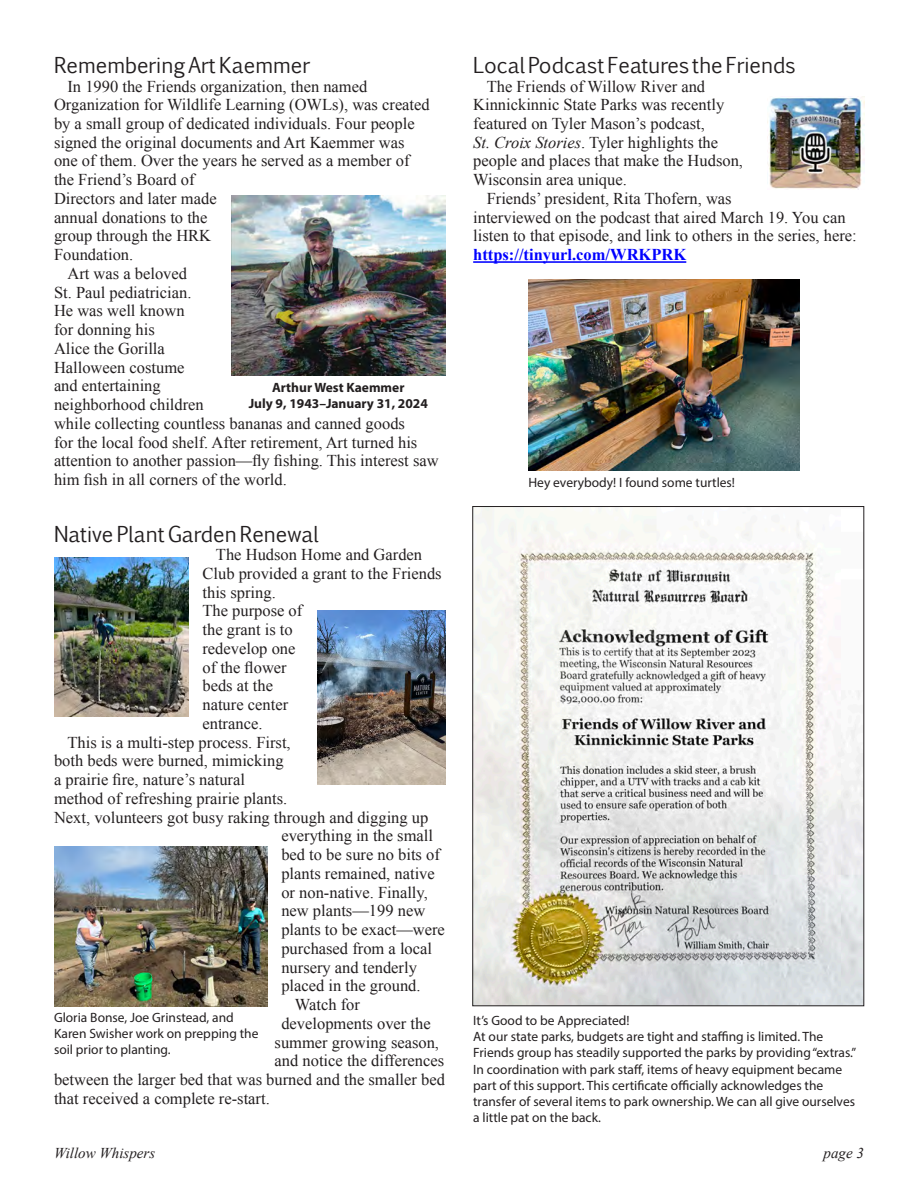
<style>
.page{position:relative;width:918px;height:1188px;background:#fff}
.page>*{position:absolute;margin:0;border:0;box-sizing:border-box;transform-origin:0 0}
.Headlines{font:21px "Euphemia UCAS";color:#231f20}
.Body_text{font:16.5px/18.8px "Times New Roman";color:#231f20}
.t1{font:italic 15px "Times New Roman";color:#231f20}
.PhotoCaption{font:13.5px/16.2px "Myriad Pro";color:#231f20}
.PhotoCaption-2{font:700 13.5px "Myriad Pro";color:#231f20}
.s1{font-style:italic}
.s2{font-weight:700;color:#00f}
</style>
<div class="page">
<hr style="left:473px;top:261px;width:213px;height:2px;background:#00f">
<img style="left:231px;top:195px;width:215px;height:181px">
<img style="left:768px;top:96px;width:97px;height:93px">
<img style="left:475px;top:508px;width:387px;height:496px">
<img style="left:528px;top:280px;width:272px;height:191px">
<img style="left:54px;top:846px;width:214px;height:160px">
<img style="left:317px;top:610px;width:129px;height:175px">
<img style="left:55px;top:557px;width:134px;height:160px">
<p class="Headlines" style="left:54px;top:50px;width:258px">Remembering Art Kaemmer</p>
<p class="Body_text" style="left:54px;top:76px;width:377px;text-indent:13px">In 1990 the Friends organization, then named Organization for Wildlife Learning (OWLs), was created by a small group of dedicated individuals. Four people signed the original documents and Art Kaemmer was one of them. Over the years he served as a member of the Friend’s Board of<br>Directors and later made<br>annual donations to the<br>group through the HRK<br>Foundation.</p>
<p class="Body_text" style="left:54px;top:264px;width:386px;text-indent:13px">Art was a beloved<br>St. Paul pediatrician.<br>He was well known<br>for donning his<br>Alice the Gorilla<br>Halloween costume<br>and entertaining<br>neighborhood children<br>while collecting countless bananas and canned goods<br>for the local food shelf. After retirement, Art turned his attention to another passion—fly fishing. This interest saw him fish in all corners of the world.</p>
<p class="PhotoCaption-2" style="left:272px;top:378px;width:134px">Arthur West Kaemmer</p>
<p class="PhotoCaption-2" style="left:249px;top:394px;width:181px">July 9, 1943–January 31, 2024</p>
<p class="Headlines" style="left:54px;top:518px;width:266px">Native Plant Garden Renewal</p>
<p class="Body_text" style="left:202px;top:545px;width:241px;text-indent:13px">The Hudson Home and Garden<br>Club provided a grant to the Friends this spring.<br>The purpose of<br>the grant is to<br>redevelop one<br>of the flower<br>beds at the<br>nature center<br>entrance.</p>
<p class="Body_text" style="left:68px;top:733px;width:225px">This is a multi-step process. First,</p>
<p class="Body_text" style="left:54px;top:751px;width:231px">both beds were burned, mimicking</p>
<p class="Body_text" style="left:54px;top:770px;width:193px">a prairie fire, nature’s natural</p>
<p class="Body_text" style="left:54px;top:789px;width:235px">method of refreshing prairie plants.</p>
<p class="Body_text" style="left:54px;top:808px;width:376px">Next, volunteers got busy raking through and digging up</p>
<p class="Body_text" style="left:281px;top:826px;width:153px">everything in the small</p>
<p class="Body_text" style="left:281px;top:845px;width:160px">bed to be sure no bits of</p>
<p class="Body_text" style="left:281px;top:864px;width:155px">plants remained, native</p>
<p class="Body_text" style="left:281px;top:882px;width:148px">or non-native. Finally,</p>
<p class="Body_text" style="left:281px;top:901px;width:145px">new plants—199 new</p>
<p class="Body_text" style="left:281px;top:920px;width:165px">plants to be exact—were</p>
<p class="Body_text" style="left:281px;top:939px;width:152px">purchased from a local</p>
<p class="Body_text" style="left:281px;top:957px;width:137px">nursery and tenderly</p>
<p class="Body_text" style="left:281px;top:976px;width:141px">placed in the ground.</p>
<p class="Body_text" style="left:295px;top:995px;width:67px">Watch for</p>
<p class="Body_text" style="left:281px;top:1014px;width:151px">developments over the</p>
<p class="Body_text" style="left:275px;top:1032px;width:166px">summer growing season,</p>
<p class="Body_text" style="left:275px;top:1051px;width:171px">and notice the differences</p>
<p class="Body_text" style="left:54px;top:1070px;width:392px">between the larger bed that was burned and the smaller bed</p>
<p class="Body_text" style="left:54px;top:1089px;width:217px">that received a complete re-start.</p>
<p class="PhotoCaption" style="left:54px;top:1009px;width:206px">Gloria Bonse, Joe Grinstead, and<br>Karen Swisher work on prepping the soil prior to planting.</p>
<p class="Headlines" style="left:473px;top:50px;width:324px">Local Podcast Features the Friends</p>
<p class="Body_text" style="left:473px;top:76px;width:271px;text-indent:13px">The Friends of Willow River and Kinnickinnic State Parks was recently featured on Tyler Mason’s podcast,<br><span class="s1">St. Croix Stories</span>. Tyler highlights the people and places that make the Hudson, Wisconsin area unique.</p>
<p class="Body_text" style="left:473px;top:189px;width:385px;text-indent:13px">Friends’ president, Rita Thofern, was<br>interviewed on the podcast that aired March 19. You can listen to that episode, and link to others in the series, here: <span class="s2">https://tinyurl.com/WRKPRK</span></p>
<p class="PhotoCaption" style="left:528px;top:474px;width:208px">Hey everybody! I found some turtles!</p>
<p class="PhotoCaption" style="left:473px;top:1012px;width:158px">It’s Good to be Appreciated!</p>
<p class="PhotoCaption" style="left:473px;top:1028px;width:385px">At our state parks, budgets are tight and staffing is limited. The Friends group has steadily supported the parks by providing “extras.” In coordination with park staff, items of heavy equipment became part of this support. This certificate officially acknowledges the transfer of several items to park ownership. We can all give ourselves a little pat on the back.</p>
<p class="t1" style="left:54px;top:1143px;width:103px">Willow Whispers</p>
<p class="t1" style="left:824px;top:1143px;width:42px">page 3</p>
</div>
